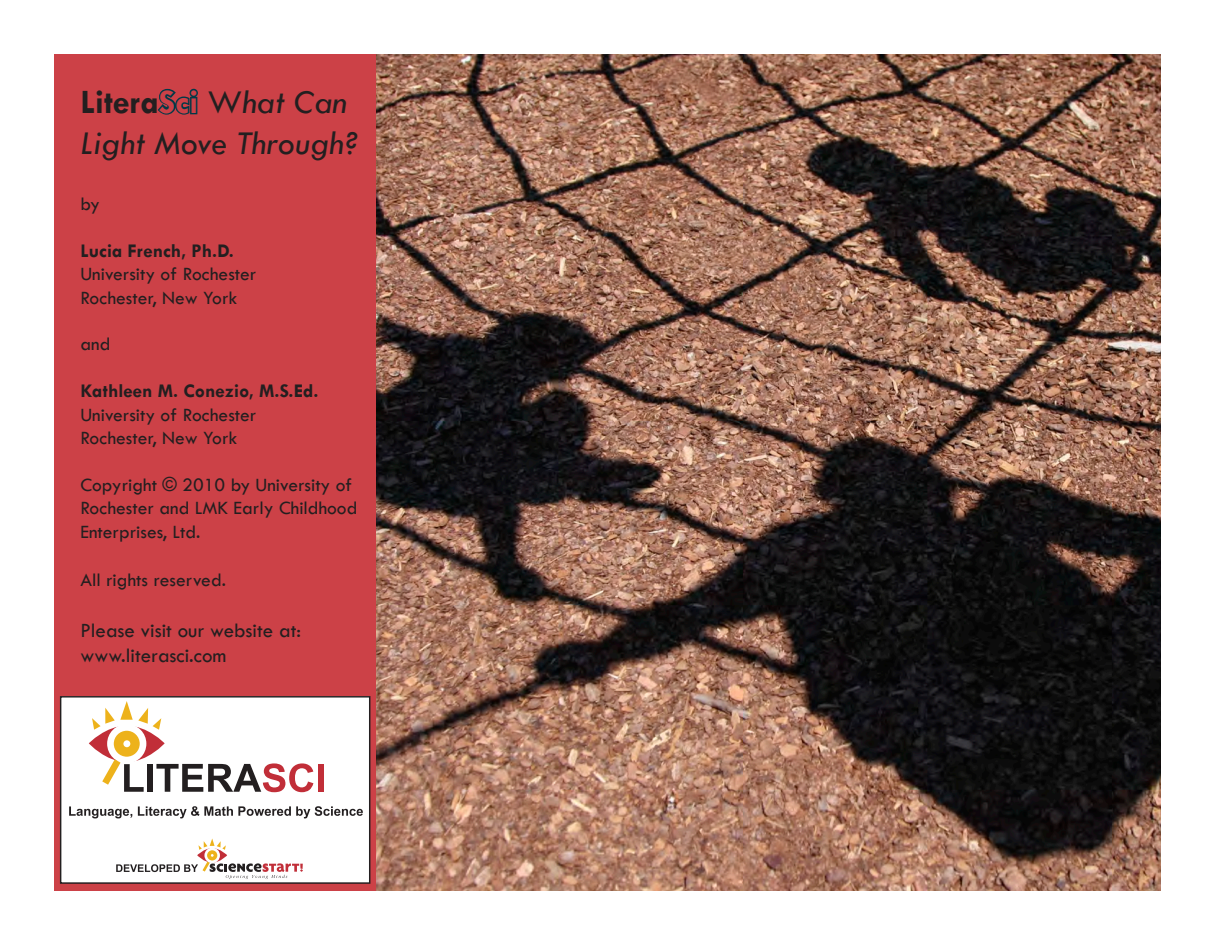
<style>
.page{position:relative;width:1215px;height:945px;background:#fff}
.page>*{position:absolute;margin:0;border:0;box-sizing:border-box;transform-origin:0 0}
.t1{font:italic 34.5px/41.4px "Tw Cen";color:#231f20}
.t2{font:21px/25.2px "Tw Cen";color:#231f20}
.t3{font:19.5px/23.4px "Tw Cen";color:#231f20}
.t4{font:700 19.5px "Tw Cen";color:#231f20}
.s1{font-weight:700;font-style:normal}
.s2{font-weight:700;font-style:normal;color:#cc4147}
.s3{font-style:normal}
</style>
<div class="page">
<div style="left:54px;top:55px;width:322px;height:836px;background:#cc4147"></div>
<svg style="left:157px;top:88px;width:41px;height:27px"></svg>
<div style="left:61px;top:697px;width:309px;height:186px;background:#fff"></div>
<svg style="left:89px;top:726px;width:76px;height:36px"></svg>
<div style="left:110px;top:727px;width:33px;height:33px;background:#edb21b;border-radius:50%"></div>
<div style="left:107px;top:724px;width:39px;height:39px;border:7px solid #fff;border-radius:50%"></div>
<div style="left:123px;top:740px;width:7px;height:7px;background:#fff;border-radius:50%"></div>
<svg style="left:92px;top:701px;width:69px;height:29px"></svg>
<svg style="left:96px;top:752px;width:48px;height:40px"></svg>
<div style="left:147px;top:764px;width:6px;height:28px;background:#231f20"></div>
<svg style="left:156px;top:763px;width:157px;height:29px"></svg>
<div style="left:318px;top:764px;width:6px;height:28px;background:#c12e38"></div>
<svg style="left:69px;top:806px;width:63px;height:12px"></svg>
<svg style="left:138px;top:806px;width:225px;height:12px"></svg>
<svg style="left:116px;top:839px;width:187px;height:40px"></svg>
<div style="left:60px;top:696px;width:310px;height:188px;border:1px solid #231f20"></div>
<img style="left:376px;top:54px;width:785px;height:836px">
<h1 class="t1" style="left:80px;top:81px;width:280px"><span class="s1">Litera</span><span class="s2">Sci</span> <span class="s3">W</span>hat Can<br>Light Move Through?</h1>
<p class="t3" style="left:80px;top:192px;width:21px">by</p>
<p class="t4" style="left:80px;top:240px;width:155px">Lucia French, Ph.D.</p>
<p class="t3" style="left:80px;top:262px;width:177px">University of Rochester<br>Rochester, New York</p>
<p class="t3" style="left:80px;top:333px;width:32px">and</p>
<p class="t4" style="left:80px;top:381px;width:240px">Kathleen M. Conezio, M.S.Ed.</p>
<p class="t3" style="left:80px;top:403px;width:177px">University of Rochester<br>Rochester, New York</p>
<p class="t3" style="left:80px;top:473px;width:279px">Copyright © 2010 by University of<br>Rochester and LMK Early Childhood<br>Enterprises, Ltd.</p>
<p class="t3" style="left:80px;top:568px;width:147px">8++'#*2/),'#!,!#"!%-</p>
<p class="t2" style="left:80px;top:617px;width:222px">Please visit our website at: www.literasci.com</p>
</div>
